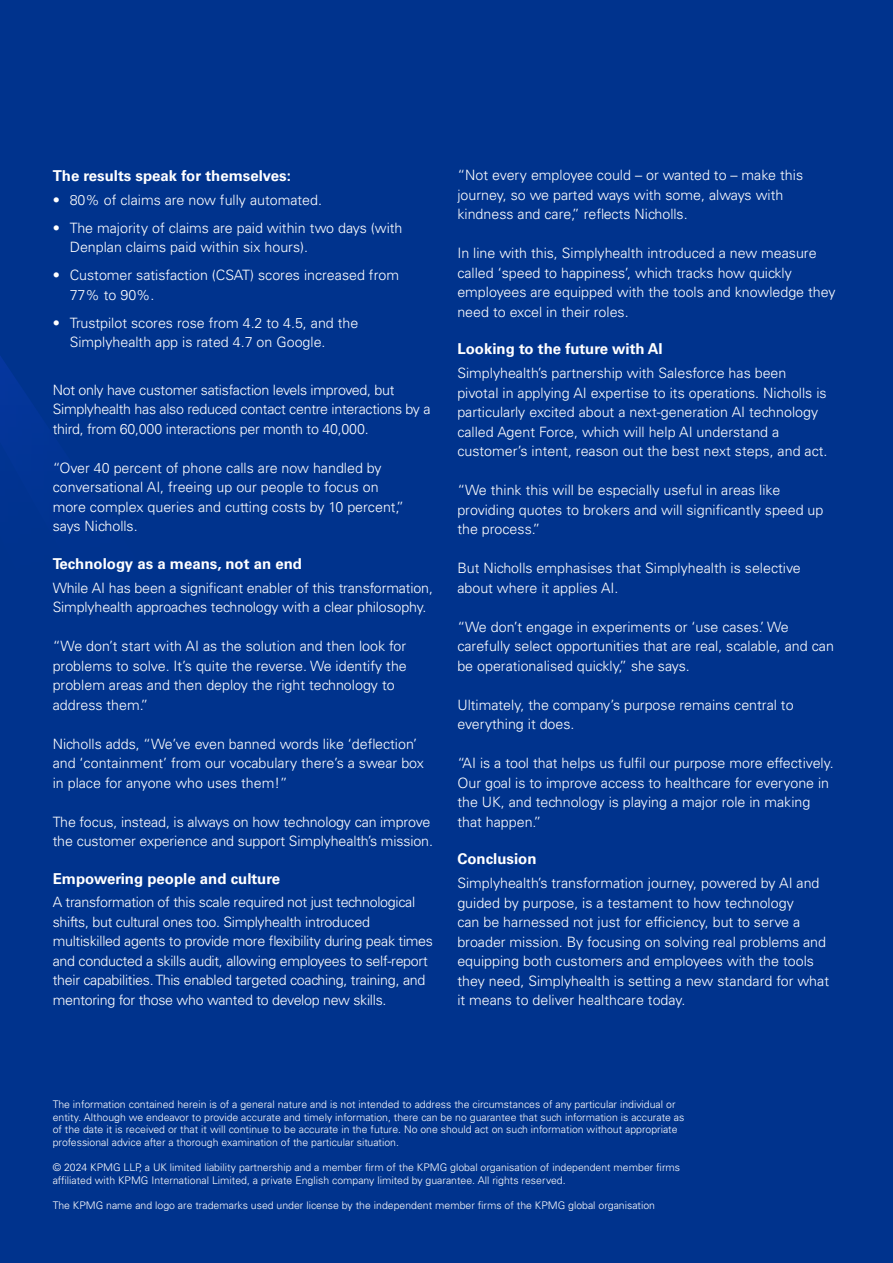
<style>
.page{position:relative;width:893px;height:1263px;background:#00338d}
.page>*{position:absolute;margin:0;border:0;box-sizing:border-box;transform-origin:0 0}
.t1{font:700 15px "Univers LT Std";color:#fff}
.t2{font:300 14.25px/19.5px "Univers LT Std";color:#fff}
.t3{font:300 14.25px/19.5px "Univers LT Std";letter-spacing:-.02em;color:#fff}
.t4{font:300 10.5px/12.6px "Univers LT Std";color:#fff}
</style>
<div class="page">
<p class="t1" style="left:53px;top:167px;width:240px">The results speak for themselves:</p>
<p class="t2" style="left:53px;top:190px;width:271px">• 80% of claims are now fully automated.</p>
<p class="t2" style="left:70px;top:218px;width:334px;text-indent:-17px">• The majority of claims are paid within two days (with<br>Denplan claims paid within six hours).</p>
<p class="t2" style="left:70px;top:265px;width:331px;text-indent:-17px">• Customer satisfaction (CSAT) scores increased from<br>77% to 90%.</p>
<p class="t2" style="left:70px;top:313px;width:290px;text-indent:-17px">• Trustpilot scores rose from 4.2 to 4.5, and the<br>Simplyhealth app is rated 4.7 on Google.</p>
<p class="t3" style="left:53px;top:380px;width:379px">Not only have customer satisfaction levels improved, but<br>Simplyhealth has also reduced contact centre interactions by a third, from 60,000 interactions per month to 40,000.</p>
<p class="t2" style="left:53px;top:458px;width:353px">“Over 40 percent of phone calls are now handled by conversational AI, freeing up our people to focus on more complex queries and cutting costs by 10 percent,” says Nicholls.</p>
<p class="t1" style="left:53px;top:555px;width:251px">Technology as a means, not an end</p>
<p class="t2" style="left:53px;top:578px;width:382px">While AI has been a significant enabler of this transformation,<br>Simplyhealth approaches technology with a clear philosophy.</p>
<p class="t2" style="left:53px;top:636px;width:356px">“We don’t start with AI as the solution and then look for problems to solve. It’s quite the reverse. We identify the problem areas and then deploy the right technology to address them.”</p>
<p class="t2" style="left:53px;top:734px;width:373px">Nicholls adds, “We’ve even banned words like ‘deflection’ and ‘containment’ from our vocabulary there’s a swear box in place for anyone who uses them!”</p>
<p class="t2" style="left:53px;top:812px;width:382px">The focus, instead, is always on how technology can improve the customer experience and support Simplyhealth’s mission.</p>
<p class="t1" style="left:53px;top:869px;width:229px">Empowering people and culture</p>
<p class="t3" style="left:53px;top:892px;width:382px">A transformation of this scale required not just technological shifts, but cultural ones too. Simplyhealth introduced multiskilled agents to provide more flexibility during peak times and conducted a skills audit, allowing employees to self-report their capabilities. This enabled targeted coaching, training, and mentoring for those who wanted to develop new skills.</p>
<p class="t2" style="left:457px;top:166px;width:347px">“Not every employee could – or wanted to – make this journey, so we parted ways with some, always with kindness and care,” reflects Nicholls.</p>
<p class="t2" style="left:457px;top:244px;width:380px">In line with this, Simplyhealth introduced a new measure called ‘speed to happiness’, which tracks how quickly employees are equipped with the tools and knowledge they need to excel in their roles.</p>
<p class="t1" style="left:457px;top:340px;width:207px">Looking to the future with AI</p>
<p class="t2" style="left:457px;top:363px;width:372px">Simplyhealth’s partnership with Salesforce has been pivotal in applying AI expertise to its operations. Nicholls is particularly excited about a next-generation AI technology called Agent Force, which will help AI understand a customer’s intent, reason out the best next steps, and act.</p>
<p class="t2" style="left:457px;top:480px;width:368px">“We think this will be especially useful in areas like providing quotes to brokers and will significantly speed up the process.”</p>
<p class="t2" style="left:457px;top:558px;width:345px">But Nicholls emphasises that Simplyhealth is selective about where it applies AI.</p>
<p class="t2" style="left:457px;top:617px;width:378px">“We don’t engage in experiments or ‘use cases.’ We carefully select opportunities that are real, scalable, and can be operationalised quickly,” she says.</p>
<p class="t2" style="left:457px;top:695px;width:338px">Ultimately, the company’s purpose remains central to everything it does.</p>
<p class="t2" style="left:457px;top:753px;width:378px">“AI is a tool that helps us fulfil our purpose more effectively.<br>Our goal is to improve access to healthcare for everyone in the UK, and technology is playing a major role in making that happen.”</p>
<p class="t1" style="left:457px;top:850px;width:81px">Conclusion</p>
<p class="t2" style="left:457px;top:873px;width:373px">Simplyhealth’s transformation journey, powered by AI and guided by purpose, is a testament to how technology<br>can be harnessed not just for efficiency, but to serve a broader mission. By focusing on solving real problems and equipping both customers and employees with the tools they need, Simplyhealth is setting a new standard for what it means to deliver healthcare today.</p>
<p class="t4" style="left:53px;top:1098px;width:633px">The information contained herein is of a general nature and is not intended to address the circumstances of any particular individual or entity. Although we endeavor to provide accurate and timely information, there can be no guarantee that such information is accurate as of the date it is received or that it will continue to be accurate in the future. No one should act on such information without appropriate professional advice after a thorough examination of the particular situation.</p>
<p class="t4" style="left:53px;top:1161px;width:629px">© 2024 KPMG LLP, a UK limited liability partnership and a member firm of the KPMG global organisation of independent member firms affiliated with KPMG International Limited, a private English company limited by guarantee. All rights reserved.</p>
<p class="t4" style="left:53px;top:1199px;width:604px">The KPMG name and logo are trademarks used under license by the independent member firms of the KPMG global organisation</p>
</div>
